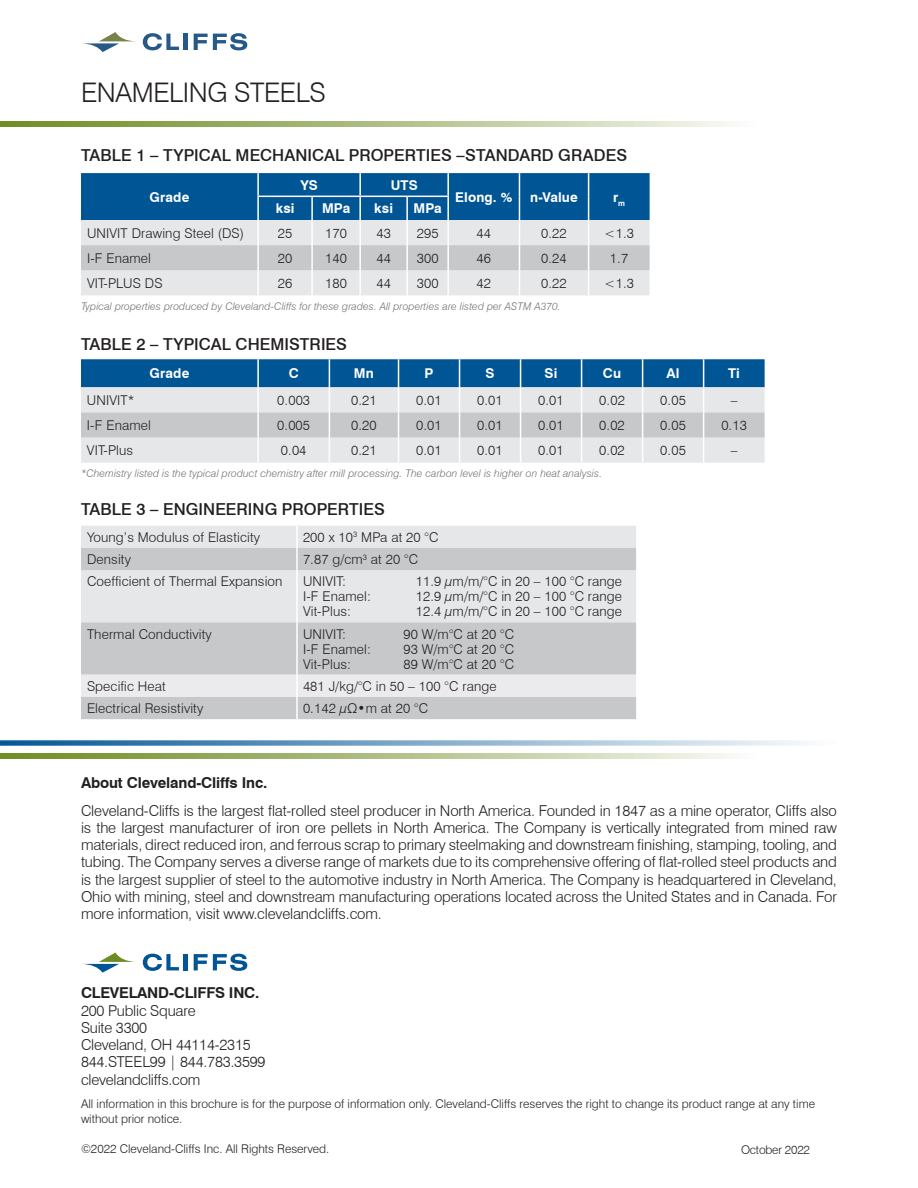
<style>
.page{position:relative;width:918px;height:1188px;background:#fff}
.page>*{position:absolute;margin:0;border:0;box-sizing:border-box;transform-origin:0 0}
.t1{font:300 27px "Swiss 721 BT";letter-spacing:-.015em;color:#231f20}
.t2{font:500 16.5px "Swiss 721 BT";letter-spacing:.005em;color:#231f20}
.t3{font:300 15px/17.2px "Swiss 721 BT";letter-spacing:-.015em;color:#231f20}
.t4{font:700 15px "Swiss 721 BT";letter-spacing:-.01em;color:#231f20}
.t5{font:300 13.5px "Swiss 721 BT";letter-spacing:.01em;color:#231f20}
.t6{font:700 13.5px "Swiss 721 BT";letter-spacing:.01em;color:#fff}
.t7{font:300 12px/15px "Swiss 721 BT";color:#231f20}
.t8{font:italic 300 10.5px "Swiss 721 BT";letter-spacing:.01em;color:#717074}
</style>
<div class="page">
<svg style="left:0;top:122px;width:734px;height:5px;background:#aebf84"></svg>
<svg style="left:143px;top:954px;width:36px;height:17px"></svg>
<hr style="left:184px;top:954px;width:4px;height:16px;background:#005595">
<svg style="left:194px;top:954px;width:53px;height:17px"></svg>
<svg style="left:82px;top:953px;width:54px;height:20px"></svg>
<svg style="left:0;top:753px;width:734px;height:5px;background:#aebf84"></svg>
<svg style="left:0;top:740px;width:807px;height:6px;background:#89b0cd"></svg>
<div style="left:81px;top:526px;width:555px;height:22px;background:#e6e7e9"></div>
<svg style="left:81px;top:548px;width:555px;height:171px;background:#d2d3d5"></svg>
<div style="left:81px;top:675px;width:555px;height:22px;background:#ebebed"></div>
<hr style="left:296px;top:526px;width:2px;height:22px;background:#fff">
<hr style="left:296px;top:548px;width:2px;height:22px;background:#fff">
<hr style="left:296px;top:570px;width:2px;height:52px;background:#fff">
<hr style="left:296px;top:622px;width:2px;height:53px;background:#fff">
<hr style="left:296px;top:675px;width:2px;height:22px;background:#fff">
<hr style="left:296px;top:697px;width:2px;height:22px;background:#fff">
<svg style="left:81px;top:173px;width:569px;height:122px;background:#89aac3"></svg>
<hr style="left:360px;top:196px;width:47px;height:1px;background:#fff">
<hr style="left:407px;top:196px;width:42px;height:1px;background:#fff">
<hr style="left:257px;top:196px;width:55px;height:1px;background:#fff">
<hr style="left:312px;top:196px;width:48px;height:1px;background:#fff">
<svg style="left:81px;top:359px;width:684px;height:104px;background:#a2b9cc"></svg>
<svg style="left:143px;top:33px;width:36px;height:17px"></svg>
<hr style="left:184px;top:34px;width:4px;height:16px;background:#265988">
<svg style="left:194px;top:33px;width:53px;height:17px"></svg>
<svg style="left:82px;top:32px;width:54px;height:20px"></svg>
<h1 class="t1" style="left:81px;top:76px;width:246px">ENAMELING STEELS</h1>
<p class="t2" style="left:81px;top:145px;width:548px">TABLE 1 – TYPICAL MECHANICAL PROPERTIES –STANDARD GRADES</p>
<p class="t6" style="left:150px;top:189px;width:41px">Grade</p>
<p class="t6" style="left:300px;top:177px;width:19px">YS</p>
<p class="t6" style="left:391px;top:177px;width:28px">UTS</p>
<p class="t6" style="left:276px;top:200px;width:20px">ksi</p>
<p class="t6" style="left:322px;top:200px;width:30px">MPa</p>
<p class="t6" style="left:374px;top:200px;width:20px">ksi</p>
<p class="t6" style="left:414px;top:200px;width:30px">MPa</p>
<p class="t6" style="left:455px;top:189px;width:59px">Elong. %</p>
<p class="t6" style="left:530px;top:189px;width:49px">n-Value</p>
<p class="t6" style="left:613px;top:189px;width:14px">r<sub>m</sub></p>
<p class="t5" style="left:87px;top:225px;width:159px">UNIVIT Drawing Steel (DS)</p>
<p class="t5" style="left:278px;top:225px;width:16px">25</p>
<p class="t5" style="left:325px;top:225px;width:23px">170</p>
<p class="t5" style="left:376px;top:225px;width:16px">43</p>
<p class="t5" style="left:417px;top:225px;width:23px">295</p>
<p class="t5" style="left:477px;top:225px;width:16px">44</p>
<p class="t5" style="left:541px;top:225px;width:27px">0.22</p>
<p class="t5" style="left:604px;top:225px;width:31px">&lt;1.3</p>
<p class="t5" style="left:87px;top:250px;width:65px">I-F Enamel</p>
<p class="t5" style="left:278px;top:250px;width:16px">20</p>
<p class="t5" style="left:325px;top:250px;width:23px">140</p>
<p class="t5" style="left:376px;top:250px;width:16px">44</p>
<p class="t5" style="left:417px;top:250px;width:23px">300</p>
<p class="t5" style="left:477px;top:250px;width:16px">46</p>
<p class="t5" style="left:541px;top:250px;width:27px">0.24</p>
<p class="t5" style="left:610px;top:250px;width:20px">1.7</p>
<p class="t5" style="left:87px;top:275px;width:77px">VIT-PLUS DS</p>
<p class="t5" style="left:278px;top:275px;width:16px">26</p>
<p class="t5" style="left:325px;top:275px;width:23px">180</p>
<p class="t5" style="left:376px;top:275px;width:16px">44</p>
<p class="t5" style="left:417px;top:275px;width:23px">300</p>
<p class="t5" style="left:477px;top:275px;width:16px">42</p>
<p class="t5" style="left:541px;top:275px;width:27px">0.22</p>
<p class="t5" style="left:604px;top:275px;width:31px">&lt;1.3</p>
<p class="t8" style="left:81px;top:300px;width:481px">Typical properties produced by Cleveland-Cliffs for these grades. All properties are listed per ASTM A370.</p>
<p class="t2" style="left:81px;top:334px;width:268px">TABLE 2 – TYPICAL CHEMISTRIES</p>
<p class="t6" style="left:150px;top:365px;width:41px">Grade</p>
<p class="t6" style="left:289px;top:365px;width:12px">C</p>
<p class="t6" style="left:354px;top:365px;width:21px">Mn</p>
<p class="t6" style="left:425px;top:365px;width:11px">P</p>
<p class="t6" style="left:486px;top:365px;width:11px">S</p>
<p class="t6" style="left:545px;top:365px;width:14px">Si</p>
<p class="t6" style="left:603px;top:365px;width:20px">Cu</p>
<p class="t6" style="left:667px;top:365px;width:15px">Al</p>
<p class="t6" style="left:728px;top:365px;width:13px">Ti</p>
<p class="t5" style="left:87px;top:392px;width:49px">UNIVIT*</p>
<p class="t5" style="left:277px;top:392px;width:34px">0.003</p>
<p class="t5" style="left:351px;top:392px;width:27px">0.21</p>
<p class="t5" style="left:416px;top:392px;width:27px">0.01</p>
<p class="t5" style="left:477px;top:392px;width:27px">0.01</p>
<p class="t5" style="left:538px;top:392px;width:27px">0.01</p>
<p class="t5" style="left:599px;top:392px;width:27px">0.02</p>
<p class="t5" style="left:660px;top:392px;width:27px">0.05</p>
<p class="t5" style="left:731px;top:392px;width:8px">–</p>
<p class="t5" style="left:87px;top:417px;width:65px">I-F Enamel</p>
<p class="t5" style="left:277px;top:417px;width:34px">0.005</p>
<p class="t5" style="left:351px;top:417px;width:27px">0.20</p>
<p class="t5" style="left:416px;top:417px;width:27px">0.01</p>
<p class="t5" style="left:477px;top:417px;width:27px">0.01</p>
<p class="t5" style="left:538px;top:417px;width:27px">0.01</p>
<p class="t5" style="left:599px;top:417px;width:27px">0.02</p>
<p class="t5" style="left:660px;top:417px;width:27px">0.05</p>
<p class="t5" style="left:721px;top:417px;width:27px">0.13</p>
<p class="t5" style="left:87px;top:442px;width:48px">VIT-Plus</p>
<p class="t5" style="left:281px;top:442px;width:27px">0.04</p>
<p class="t5" style="left:351px;top:442px;width:27px">0.21</p>
<p class="t5" style="left:416px;top:442px;width:27px">0.01</p>
<p class="t5" style="left:477px;top:442px;width:27px">0.01</p>
<p class="t5" style="left:538px;top:442px;width:27px">0.01</p>
<p class="t5" style="left:599px;top:442px;width:27px">0.02</p>
<p class="t5" style="left:660px;top:442px;width:27px">0.05</p>
<p class="t5" style="left:731px;top:442px;width:8px">–</p>
<p class="t8" style="left:81px;top:467px;width:523px">*Chemistry listed is the typical product chemistry after mill processing. The carbon level is higher on heat analysis.</p>
<p class="t2" style="left:81px;top:499px;width:305px">TABLE 3 – ENGINEERING PROPERTIES</p>
<p class="t5" style="left:87px;top:529px;width:175px">Young’s Modulus of Elasticity</p>
<p class="t5" style="left:303px;top:529px;width:137px">200 x 10<sup>3</sup> MPa at 20 °C</p>
<p class="t5" style="left:87px;top:551px;width:46px">Density</p>
<p class="t5" style="left:303px;top:551px;width:117px">7.87 g/cm<sup>3</sup> at 20 °C</p>
<p class="t5" style="left:87px;top:573px;width:197px">Coefficient of Thermal Expansion</p>
<p class="t5" style="left:303px;top:573px;width:45px">UNIVIT:</p>
<p class="t5" style="left:416px;top:573px;width:208px">11.9 μm/m/°C in 20 – 100 °C range</p>
<p class="t5" style="left:303px;top:588px;width:69px">I-F Enamel:</p>
<p class="t5" style="left:416px;top:588px;width:208px">12.9 μm/m/°C in 20 – 100 °C range</p>
<p class="t5" style="left:303px;top:603px;width:50px">Vit-Plus:</p>
<p class="t5" style="left:416px;top:603px;width:208px">12.4 μm/m/°C in 20 – 100 °C range</p>
<p class="t5" style="left:87px;top:626px;width:126px">Thermal Conductivity</p>
<p class="t5" style="left:303px;top:626px;width:45px">UNIVIT:</p>
<p class="t5" style="left:403px;top:626px;width:112px">90 W/m°C at 20 °C</p>
<p class="t5" style="left:303px;top:641px;width:69px">I-F Enamel:</p>
<p class="t5" style="left:403px;top:641px;width:112px">93 W/m°C at 20 °C</p>
<p class="t5" style="left:303px;top:656px;width:50px">Vit-Plus:</p>
<p class="t5" style="left:403px;top:656px;width:112px">89 W/m°C at 20 °C</p>
<p class="t5" style="left:87px;top:678px;width:80px">Specific Heat</p>
<p class="t5" style="left:303px;top:678px;width:195px">481 J/kg/°C in 50 – 100 °C range</p>
<p class="t5" style="left:87px;top:700px;width:118px">Electrical Resistivity</p>
<p class="t5" style="left:303px;top:700px;width:127px">0.142 μΩ•m at 20 °C</p>
<p class="t4" style="left:81px;top:773px;width:188px">About Cleveland-Cliffs Inc.</p>
<p class="t3" style="left:81px;top:802px;width:758px;text-align:justify">Cleveland-Cliffs is the largest flat-rolled steel producer in North America. Founded in 1847 as a mine operator, Cliffs also is the largest manufacturer of iron ore pellets in North America. The Company is vertically integrated from mined raw materials, direct reduced iron, and ferrous scrap to primary steelmaking and downstream finishing, stamping, tooling, and tubing. The Company serves a diverse range of markets due to its comprehensive offering of flat-rolled steel products and is the largest supplier of steel to the automotive industry in North America. The Company is headquartered in Cleveland, Ohio with mining, steel and downstream manufacturing operations located across the United States and in Canada. For more information, visit www.clevelandcliffs.com.</p>
<p class="t4" style="left:81px;top:984px;width:180px">CLEVELAND-CLIFFS INC.</p>
<p class="t3" style="left:81px;top:1002px;width:186px">200 Public Square<br>Suite 3300<br>Cleveland, OH 44114-2315<br>844.STEEL99 | 844.783.3599 clevelandcliffs.com</p>
<p class="t7" style="left:81px;top:1097px;width:736px">All information in this brochure is for the purpose of information only. Cleveland-Cliffs reserves the right to change its product range at any time without prior notice.</p>
<p class="t7" style="left:81px;top:1142px;width:250px">©2022 Cleveland-Cliffs Inc. All Rights Reserved.</p>
<p class="t7" style="left:741px;top:1142px;width:70px">October 2022</p>
</div>
